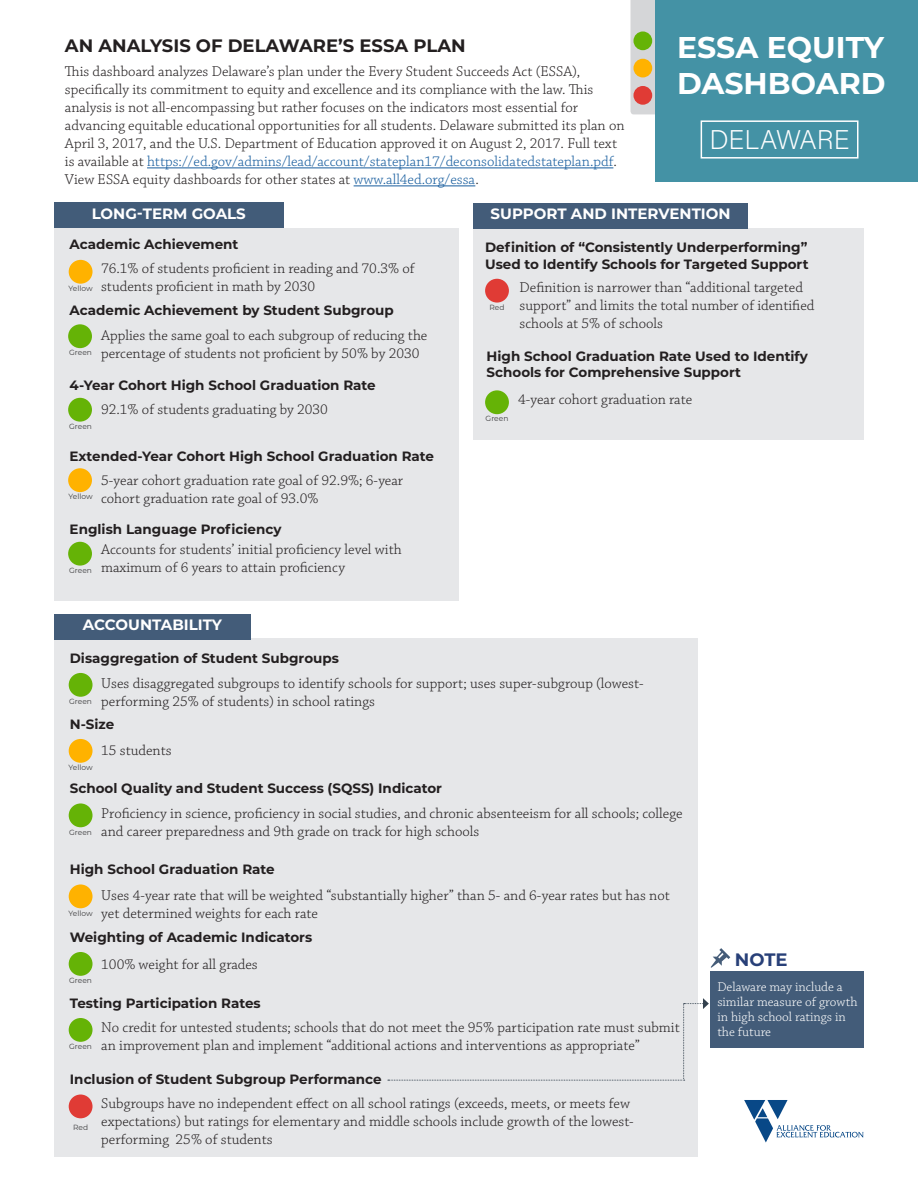
<style>
.page{position:relative;width:918px;height:1188px;background:#fff}
.page>*{position:absolute;margin:0;border:0;box-sizing:border-box;transform-origin:0 0}
.t1{font:700 30px/36px "Montserrat";color:#fff}
.t2{font:200 27px "Acumin Pro";color:#fff}
.t3{font:700 18px "Montserrat";color:#231f20}
.t4{font:700 18px "Montserrat";color:#284078}
.t5{font:300 15px/18px "Chaparral Pro";color:#231f20}
.t6{font:700 15px "Montserrat";color:#fff}
.t7{font:700 13.5px/16.2px "Montserrat";color:#231f20}
.t8{font:300 13.5px/15px "Chaparral Pro";color:#fff}
.t9{font:7.5px "Montserrat";color:#3e3e3f}
.s1{color:#175d9e}
</style>
<div class="page">
<div style="left:54px;top:228px;width:405px;height:373px;background:#e6e7e9"></div>
<div style="left:54px;top:203px;width:230px;height:25px;background:#425c79"></div>
<div style="left:473px;top:228px;width:391px;height:212px;background:#e6e7e9"></div>
<div style="left:473px;top:203px;width:275px;height:25px;background:#435c79"></div>
<div style="left:54px;top:638px;width:644px;height:518px;background:#e6e7e9"></div>
<div style="left:54px;top:614px;width:197px;height:26px;background:#435c79"></div>
<div style="left:631px;top:0;width:24px;height:114px;background:#d5d6d8"></div>
<div style="left:633px;top:59px;width:19px;height:18px;background:#ffb200;border-radius:50%"></div>
<div style="left:633px;top:86px;width:19px;height:19px;background:#e03b35;border-radius:50%"></div>
<div style="left:633px;top:31px;width:19px;height:19px;background:#65b306;border-radius:50%"></div>
<div style="left:655px;top:0;width:263px;height:182px;background:#4492a5"></div>
<div style="left:701px;top:120px;width:157px;height:39px;border:2px solid #fff"></div>
<hr style="left:147px;top:167px;width:466px;height:1px;background:#175d9e">
<hr style="left:354px;top:185px;width:121px;height:1px;background:#175d9e">
<div style="left:69px;top:260px;width:24px;height:24px;background:#ffb200;border-radius:50%"></div>
<div style="left:68px;top:324px;width:24px;height:24px;background:#65b306;border-radius:50%"></div>
<div style="left:68px;top:398px;width:24px;height:24px;background:#65b306;border-radius:50%"></div>
<div style="left:68px;top:468px;width:24px;height:24px;background:#ffb200;border-radius:50%"></div>
<div style="left:68px;top:542px;width:24px;height:24px;background:#65b306;border-radius:50%"></div>
<div style="left:69px;top:673px;width:24px;height:24px;background:#65b306;border-radius:50%"></div>
<div style="left:69px;top:739px;width:24px;height:24px;background:#ffb200;border-radius:50%"></div>
<div style="left:69px;top:803px;width:24px;height:24px;background:#65b306;border-radius:50%"></div>
<div style="left:69px;top:884px;width:24px;height:24px;background:#ffb200;border-radius:50%"></div>
<div style="left:69px;top:952px;width:24px;height:24px;background:#65b306;border-radius:50%"></div>
<div style="left:69px;top:1018px;width:24px;height:24px;background:#65b306;border-radius:50%"></div>
<div style="left:69px;top:1095px;width:24px;height:23px;background:#e03b35;border-radius:50%"></div>
<div style="left:485px;top:279px;width:24px;height:24px;background:#e03b35;border-radius:50%"></div>
<div style="left:485px;top:390px;width:24px;height:24px;background:#65b306;border-radius:50%"></div>
<div style="left:710px;top:971px;width:154px;height:76px;background:#435c79"></div>
<svg style="left:711px;top:948px;width:19px;height:20px"></svg>
<svg style="left:744px;top:1100px;width:120px;height:43px"></svg>
<svg style="left:388px;top:998px;width:321px;height:83px"></svg>
<p class="t3" style="left:65px;top:32px;width:402px">AN ANALYSIS OF DELAWARE’S ESSA PLAN</p>
<p class="t5" style="left:65px;top:63px;width:561px">This dashboard analyzes Delaware’s plan under the Every Student Succeeds Act (ESSA), specifically its commitment to equity and excellence and its compliance with the law. This analysis is not all-encompassing but rather focuses on the indicators most essential for advancing equitable educational opportunities for all students. Delaware submitted its plan on April 3, 2017, and the U.S. Department of Education approved it on August 2, 2017. Full text is available at <span class="s1">https://ed.gov/admins/lead/account/stateplan17/deconsolidatedstateplan.pdf</span>.<br>View ESSA equity dashboards for other states at <span class="s1">www.all4ed.org/essa</span>.</p>
<p class="t1" style="left:677px;top:28px;width:210px">ESSA EQUITY<br>DASHBOARD</p>
<p class="t2" style="left:709px;top:121px;width:142px">DELAWARE</p>
<p class="t6" style="left:92px;top:203px;width:156px">LONG-TERM GOALS</p>
<p class="t7" style="left:70px;top:236px;width:170px">Academic Achievement</p>
<p class="t5" style="left:101px;top:260px;width:315px">76.1% of students proficient in reading and 70.3% of students proficient in math by 2030</p>
<p class="t5" style="left:101px;top:327px;width:328px">Applies the same goal to each subgroup of reducing the percentage of students not proficient by 50% by 2030</p>
<p class="t9" style="left:69px;top:283px;width:26px">Yellow</p>
<p class="t7" style="left:70px;top:302px;width:326px">Academic Achievement by Student Subgroup</p>
<p class="t9" style="left:69px;top:348px;width:24px">Green</p>
<p class="t7" style="left:70px;top:377px;width:308px">4-Year Cohort High School Graduation Rate</p>
<p class="t9" style="left:69px;top:421px;width:24px">Green</p>
<p class="t5" style="left:101px;top:401px;width:228px">92.1% of students graduating by 2030</p>
<p class="t7" style="left:70px;top:447px;width:366px">Extended-Year Cohort High School Graduation Rate</p>
<p class="t5" style="left:101px;top:472px;width:304px">5-year cohort graduation rate goal of 92.9%; 6-year cohort graduation rate goal of 93.0%</p>
<p class="t5" style="left:101px;top:541px;width:302px">Accounts for students’ initial proficiency level with maximum of 6 years to attain proficiency</p>
<p class="t9" style="left:69px;top:492px;width:26px">Yellow</p>
<p class="t7" style="left:70px;top:521px;width:213px">English Language Proficiency</p>
<p class="t9" style="left:69px;top:565px;width:24px">Green</p>
<p class="t6" style="left:83px;top:614px;width:141px">ACCOUNTABILITY</p>
<p class="t7" style="left:70px;top:649px;width:271px">Disaggregation of Student Subgroups</p>
<p class="t6" style="left:491px;top:203px;width:242px">SUPPORT AND INTERVENTION</p>
<p class="t7" style="left:485px;top:239px;width:325px">Definition of “Consistently Underperforming”<br>Used to Identify Schools for Targeted Support</p>
<p class="t9" style="left:489px;top:302px;width:17px">Red</p>
<p class="t5" style="left:520px;top:279px;width:296px">Definition is narrower than “additional targeted support” and limits the total number of identified schools at 5% of schools</p>
<p class="t7" style="left:487px;top:348px;width:323px">High School Graduation Rate Used to Identify<br>Schools for Comprehensive Support</p>
<p class="t9" style="left:486px;top:414px;width:24px">Green</p>
<p class="t5" style="left:518px;top:391px;width:176px">4-year cohort graduation rate</p>
<p class="t5" style="left:101px;top:675px;width:544px">Uses disaggregated subgroups to identify schools for support; uses super-subgroup (lowest&shy;performing 25% of students) in school ratings</p>
<p class="t5" style="left:101px;top:742px;width:72px">15 students</p>
<p class="t9" style="left:69px;top:696px;width:24px">Green</p>
<p class="t7" style="left:70px;top:715px;width:46px">N-Size</p>
<p class="t9" style="left:69px;top:762px;width:26px">Yellow</p>
<p class="t7" style="left:70px;top:780px;width:374px">School Quality and Student Success (SQSS) Indicator</p>
<p class="t9" style="left:69px;top:827px;width:24px">Green</p>
<p class="t5" style="left:101px;top:805px;width:583px">Proficiency in science, proficiency in social studies, and chronic absenteeism for all schools; college and career preparedness and 9th grade on track for high schools</p>
<p class="t7" style="left:70px;top:861px;width:206px">High School Graduation Rate</p>
<p class="t5" style="left:101px;top:887px;width:570px">Uses 4-year rate that will be weighted “substantially higher” than 5- and 6-year rates but has not yet determined weights for each rate</p>
<p class="t5" style="left:101px;top:956px;width:158px">100% weight for all grades</p>
<p class="t9" style="left:69px;top:908px;width:26px">Yellow</p>
<p class="t7" style="left:70px;top:928px;width:244px">Weighting of Academic Indicators</p>
<p class="t9" style="left:69px;top:975px;width:24px">Green</p>
<p class="t7" style="left:70px;top:994px;width:192px">Testing Participation Rates</p>
<p class="t9" style="left:69px;top:1041px;width:24px">Green</p>
<p class="t5" style="left:101px;top:1019px;width:580px">No credit for untested students; schools that do not meet the 95% participation rate must submit an improvement plan and implement “additional actions and interventions as appropriate”</p>
<p class="t7" style="left:70px;top:1071px;width:313px">Inclusion of Student Subgroup Performance</p>
<p class="t9" style="left:73px;top:1122px;width:17px">Red</p>
<p class="t5" style="left:101px;top:1095px;width:534px">Subgroups have no independent effect on all school ratings (exceeds, meets, or meets few expectations) but ratings for elementary and middle schools include growth of the lowest&shy;performing 25% of students</p>
<p class="t4" style="left:735px;top:946px;width:54px">NOTE</p>
<p class="t8" style="left:717px;top:980px;width:142px">Delaware may include a similar measure of growth in high school ratings in the future</p>
</div>
